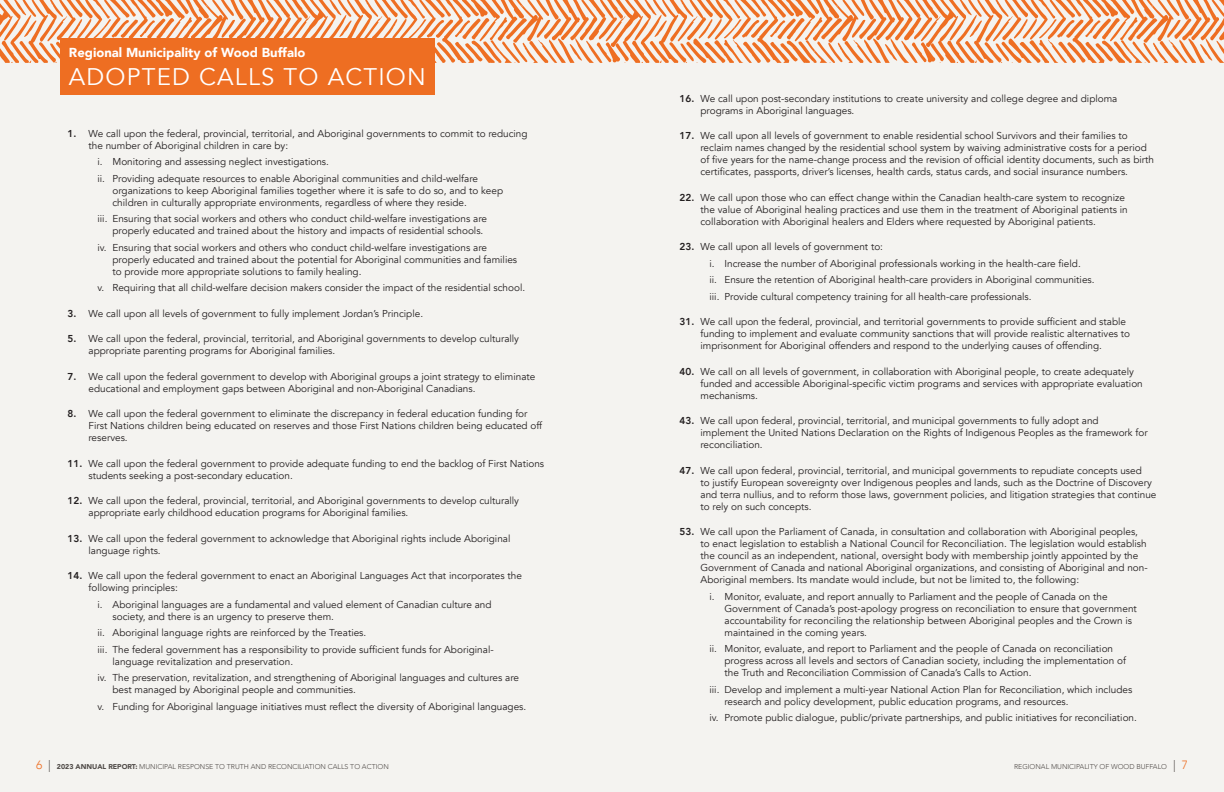
<style>
.page{position:relative;width:1224px;height:792px;background:#f4f3f0}
.page>*{position:absolute;margin:0;border:0;box-sizing:border-box;transform-origin:0 0}
.t1{font:24px "Avenir";letter-spacing:.05em;color:#fff}
.t2{font:900 13px "Avenir";color:#fff}
.t3{font:10px/12px "Avenir";color:#231f20}
.t4{font:300 7px "Avenir";color:#504b48}
.s1{font-weight:800}
.s2{font-size:12px;color:#ee6e22}
.s3{font-size:12px}
.s4{font-weight:900}
</style>
<div class="page">
<svg style="left:0;top:0;width:1224px;height:63px"></svg>
<div style="left:60px;top:38px;width:375px;height:56px;background:#ee6e22"></div>
<h2 class="t2" style="left:69px;top:41px;width:238px">Regional Municipality of Wood Buffalo</h2>
<h1 class="t1" style="left:69px;top:63px;width:358px">ADOPTED CALLS TO ACTION</h1>
<p class="t3" style="left:88px;top:128px;width:441px;text-indent:-21px"><span class="s1">1.</span> We call upon the federal, provincial, territorial, and Aboriginal governments to commit to reducing the number of Aboriginal children in care by:</p>
<p class="t3" style="left:98px;top:154px;width:382px;line-height:16.5px">i. Monitoring and assessing neglect investigations.<br>ii. Providing adequate resources to enable Aboriginal communities and child-welfare</p>
<p class="t3" style="left:112px;top:185px;width:392px">organizations to keep Aboriginal families together where it is safe to do so, and to keep children in culturally appropriate environments, regardless of where they reside.</p>
<p class="t3" style="left:112px;top:213px;width:376px;text-indent:-15px">iii. Ensuring that social workers and others who conduct child-welfare investigations are properly educated and trained about the history and impacts of residential schools.</p>
<p class="t3" style="left:112px;top:242px;width:406px;text-indent:-15px">iv. Ensuring that social workers and others who conduct child-welfare investigations are properly educated and trained about the potential for Aboriginal communities and families to provide more appropriate solutions to family healing.</p>
<p class="t3" style="left:98px;top:282px;width:429px">v. Requiring that all child-welfare decision makers consider the impact of the residential school.</p>
<p class="t3" style="left:68px;top:308px;width:357px"><span class="s1">3.</span> We call upon all levels of government to fully implement Jordan’s Principle.</p>
<p class="t3" style="left:88px;top:333px;width:432px;text-indent:-21px"><span class="s1">5.</span> We call upon the federal, provincial, territorial, and Aboriginal governments to develop culturally appropriate parenting programs for Aboriginal families.</p>
<p class="t3" style="left:88px;top:371px;width:448px;text-indent:-21px"><span class="s1">7.</span> We call upon the federal government to develop with Aboriginal groups a joint strategy to eliminate educational and employment gaps between Aboriginal and non-Aboriginal Canadians.</p>
<p class="t3" style="left:88px;top:408px;width:455px;text-indent:-21px"><span class="s1">8.</span> We call upon the federal government to eliminate the discrepancy in federal education funding for<br>First Nations children being educated on reserves and those First Nations children being educated off reserves.</p>
<p class="t3" style="left:88px;top:458px;width:457px;text-indent:-21px"><span class="s1">11.</span> We call upon the federal government to provide adequate funding to end the backlog of First Nations students seeking a post-secondary education.</p>
<p class="t3" style="left:88px;top:495px;width:432px;text-indent:-21px"><span class="s1">12.</span> We call upon the federal, provincial, territorial, and Aboriginal governments to develop culturally appropriate early childhood education programs for Aboriginal families.</p>
<p class="t3" style="left:88px;top:533px;width:423px;text-indent:-21px"><span class="s1">13.</span> We call upon the federal government to acknowledge that Aboriginal rights include Aboriginal language rights.</p>
<p class="t3" style="left:88px;top:570px;width:435px;text-indent:-21px"><span class="s1">14.</span> We call upon the federal government to enact an Aboriginal Languages Act that incorporates the following principles:</p>
<p class="t3" style="left:112px;top:599px;width:381px;text-indent:-15px">i. Aboriginal languages are a fundamental and valued element of Canadian culture and society, and there is an urgency to preserve them.</p>
<p class="t3" style="left:98px;top:625px;width:398px;line-height:16.5px">ii. Aboriginal language rights are reinforced by the Treaties.<br>iii. The federal government has a responsibility to provide sufficient funds for Aboriginal-</p>
<p class="t3" style="left:98px;top:653px;width:423px;line-height:16.5px;text-indent:15px">language revitalization and preservation.<br>iv. The preservation, revitalization, and strengthening of Aboriginal languages and cultures are</p>
<p class="t3" style="left:98px;top:682px;width:430px;line-height:16.5px;text-indent:15px">best managed by Aboriginal people and communities.<br>v. Funding for Aboriginal language initiatives must reflect the diversity of Aboriginal languages.</p>
<p class="t3" style="left:700px;top:92px;width:419px;text-indent:-21px"><span class="s1">16.</span> We call upon post-secondary institutions to create university and college degree and diploma programs in Aboriginal languages.</p>
<p class="t3" style="left:700px;top:130px;width:455px;text-indent:-21px"><span class="s1">17.</span> We call upon all levels of government to enable residential school Survivors and their families to reclaim names changed by the residential school system by waiving administrative costs for a period of five years for the name-change process and the revision of official identity documents, such as birth certificates, passports, driver’s licenses, health cards, status cards, and social insurance numbers.</p>
<p class="t3" style="left:700px;top:191px;width:429px;text-indent:-21px"><span class="s1">22.</span> We call upon those who can effect change within the Canadian health-care system to recognize the value of Aboriginal healing practices and use them in the treatment of Aboriginal patients in collaboration with Aboriginal healers and Elders where requested by Aboriginal patients.</p>
<p class="t3" style="left:710px;top:239px;width:387px;line-height:16.5px;text-indent:-30px"><span class="s1">23.</span> We call upon all levels of government to:<br>i. Increase the number of Aboriginal professionals working in the health-care field.<br>ii. Ensure the retention of Aboriginal health-care providers in Aboriginal communities. iii. Provide cultural competency training for all health-care professionals.</p>
<p class="t3" style="left:700px;top:316px;width:431px;text-indent:-21px"><span class="s1">31.</span> We call upon the federal, provincial, and territorial governments to provide sufficient and stable funding to implement and evaluate community sanctions that will provide realistic alternatives to imprisonment for Aboriginal offenders and respond to the underlying causes of offending.</p>
<p class="t3" style="left:700px;top:365px;width:444px;text-indent:-21px"><span class="s1">40.</span> We call on all levels of government, in collaboration with Aboriginal people, to create adequately funded and accessible Aboriginal-specific victim programs and services with appropriate evaluation mechanisms.</p>
<p class="t3" style="left:700px;top:415px;width:449px;text-indent:-21px"><span class="s1">43.</span> We call upon federal, provincial, territorial, and municipal governments to fully adopt and implement the United Nations Declaration on the Rights of Indigenous Peoples as the framework for reconciliation.</p>
<p class="t3" style="left:700px;top:464px;width:457px;text-indent:-21px"><span class="s1">47.</span> We call upon federal, provincial, territorial, and municipal governments to repudiate concepts used<br>to justify European sovereignty over Indigenous peoples and lands, such as the Doctrine of Discovery and terra nullius, and to reform those laws, government policies, and litigation strategies that continue to rely on such concepts.</p>
<p class="t3" style="left:700px;top:526px;width:449px;text-indent:-21px"><span class="s1">53.</span> We call upon the Parliament of Canada, in consultation and collaboration with Aboriginal peoples, to enact legislation to establish a National Council for Reconciliation. The legislation would establish the council as an independent, national, oversight body with membership jointly appointed by the Government of Canada and national Aboriginal organizations, and consisting of Aboriginal and non-Aboriginal members. Its mandate would include, but not be limited to, the following:</p>
<p class="t3" style="left:724px;top:590px;width:414px;text-indent:-15px">i. Monitor, evaluate, and report annually to Parliament and the people of Canada on the Government of Canada’s post-apology progress on reconciliation to ensure that government accountability for reconciling the relationship between Aboriginal peoples and the Crown is maintained in the coming years.</p>
<p class="t3" style="left:724px;top:643px;width:403px;text-indent:-15px">ii. Monitor, evaluate, and report to Parliament and the people of Canada on reconciliation progress across all levels and sectors of Canadian society, including the implementation of the Truth and Reconciliation Commission of Canada’s Calls to Action.</p>
<p class="t3" style="left:724px;top:683px;width:409px;text-indent:-15px">iii. Develop and implement a multi-year National Action Plan for Reconciliation, which includes research and policy development, public education programs, and resources.</p>
<p class="t3" style="left:710px;top:712px;width:429px">iv. Promote public dialogue, public/private partnerships, and public initiatives for reconciliation.</p>
<p class="t4" style="left:36px;top:762px;width:354px"><span class="s2">6</span> <span class="s3">|</span> <span class="s4">2023 ANNUAL REPORT:</span> MUNICIPAL RESPONSE TO TRUTH AND RECONCILIATION CALLS TO ACTION</p>
<p class="t4" style="left:1014px;top:762px;width:175px">REGIONAL MUNICIPALITY OF WOOD BUFFALO <span class="s3">|</span> <span class="s2">7</span></p>
</div>
